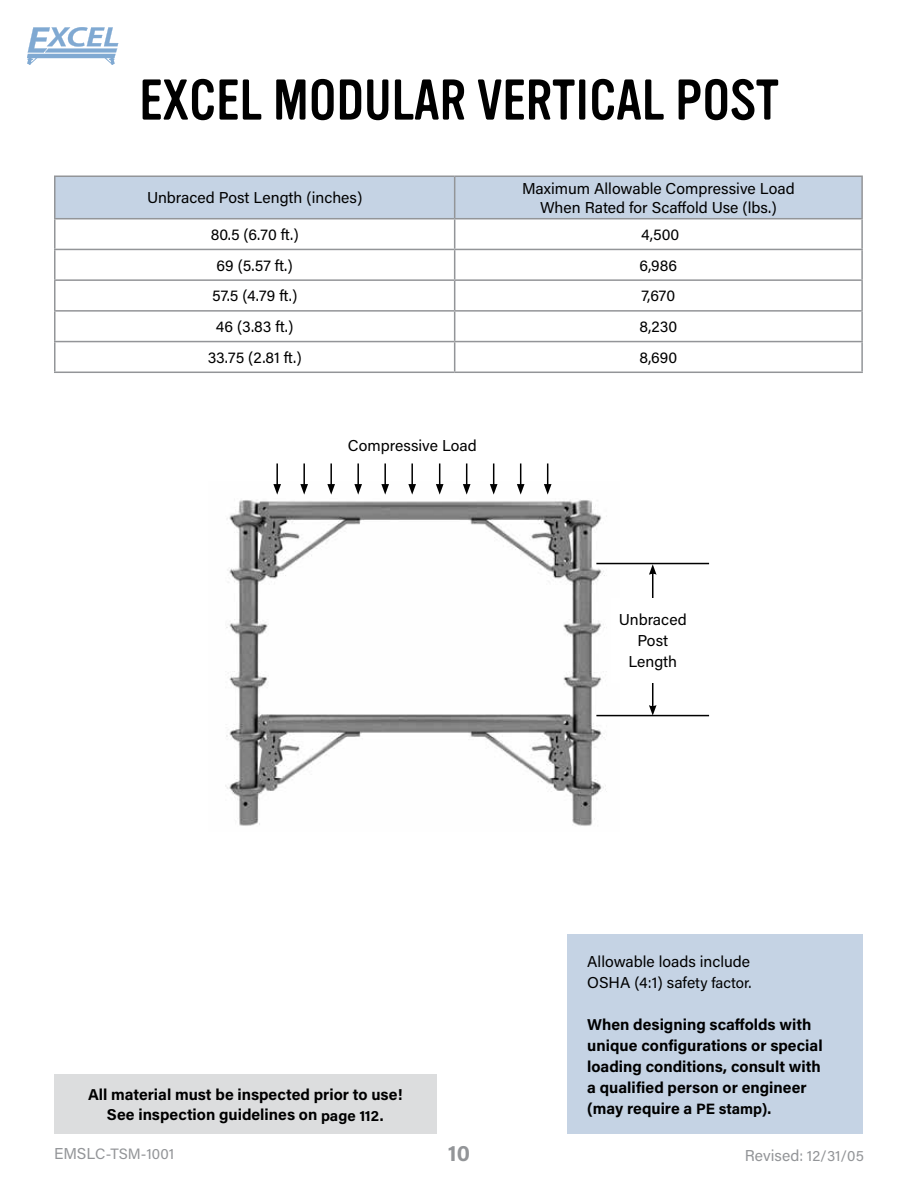
<style>
.page{position:relative;width:918px;height:1188px;background:#fff}
.page>*{position:absolute;margin:0;border:0;box-sizing:border-box;transform-origin:0 0}
.t1{font:56.25px "Vinyl OT";color:#000}
.t2{font:700 22.5px "Acumin Pro";color:#939598}
.t3{font:15.75px/21px "Acumin Pro";color:#000;text-align:center}
.t4{font:700 15.75px/21px "Acumin Pro";color:#000;text-align:center}
.t5{font:15px "Acumin Pro";letter-spacing:.005em;color:#939598}
.s1{font-size:15px}
.s2{font-size:15.75px}
</style>
<div class="page">
<div style="left:54px;top:1074px;width:382px;height:60px;background:#dcddde"></div>
<svg style="left:27px;top:27px;width:91px;height:38px"></svg>
<div style="left:56px;top:177px;width:805px;height:41px;background:#c5d3e4"></div>
<hr style="left:54px;top:219px;width:2px;height:30px;background:#939598">
<hr style="left:454px;top:219px;width:1px;height:30px;background:#939598">
<hr style="left:861px;top:219px;width:2px;height:30px;background:#939598">
<hr style="left:54px;top:249px;width:401px;height:1px;background:#939598">
<hr style="left:54px;top:250px;width:2px;height:29px;background:#939598">
<hr style="left:455px;top:249px;width:408px;height:1px;background:#939598">
<hr style="left:861px;top:250px;width:2px;height:29px;background:#939598">
<hr style="left:54px;top:279px;width:401px;height:2px;background:#939598">
<hr style="left:54px;top:281px;width:2px;height:29px;background:#939598">
<hr style="left:455px;top:279px;width:408px;height:2px;background:#939598">
<hr style="left:861px;top:281px;width:2px;height:29px;background:#939598">
<hr style="left:54px;top:310px;width:401px;height:2px;background:#939598">
<hr style="left:54px;top:312px;width:2px;height:29px;background:#939598">
<hr style="left:455px;top:310px;width:408px;height:2px;background:#939598">
<svg style="left:454px;top:250px;width:1px;height:91px"></svg>
<hr style="left:861px;top:312px;width:2px;height:29px;background:#939598">
<hr style="left:54px;top:341px;width:401px;height:1px;background:#939598">
<hr style="left:54px;top:342px;width:2px;height:30px;background:#939598">
<hr style="left:54px;top:372px;width:401px;height:1px;background:#939598">
<hr style="left:455px;top:341px;width:408px;height:1px;background:#939598">
<hr style="left:454px;top:342px;width:1px;height:30px;background:#939598">
<hr style="left:861px;top:342px;width:2px;height:30px;background:#939598">
<hr style="left:455px;top:372px;width:408px;height:1px;background:#939598">
<hr style="left:54px;top:176px;width:401px;height:1px;background:#939598">
<hr style="left:54px;top:177px;width:2px;height:41px;background:#939598">
<hr style="left:54px;top:218px;width:401px;height:1px;background:#939598">
<hr style="left:455px;top:176px;width:408px;height:1px;background:#939598">
<hr style="left:454px;top:177px;width:1px;height:41px;background:#939598">
<hr style="left:861px;top:177px;width:2px;height:41px;background:#939598">
<hr style="left:455px;top:218px;width:408px;height:1px;background:#939598">
<div style="left:567px;top:935px;width:296px;height:199px;background:#c5d3e4"></div>
<img style="left:225px;top:500px;width:394px;height:326px">
<hr style="left:596px;top:563px;width:113px;height:1px;background:#000">
<hr style="left:596px;top:715px;width:113px;height:1px;background:#000">
<hr style="left:652px;top:572px;width:1px;height:135px;background:#000">
<svg style="left:649px;top:564px;width:8px;height:11px"></svg>
<svg style="left:649px;top:705px;width:8px;height:10px"></svg>
<div style="left:611px;top:598px;width:83px;height:85px;background:#fff"></div>
<hr style="left:276px;top:463px;width:2px;height:23px;background:#000">
<svg style="left:273px;top:484px;width:8px;height:11px"></svg>
<svg style="left:436px;top:463px;width:8px;height:32px"></svg>
<hr style="left:303px;top:463px;width:2px;height:23px;background:#000">
<svg style="left:300px;top:484px;width:8px;height:11px"></svg>
<svg style="left:463px;top:463px;width:8px;height:32px"></svg>
<hr style="left:330px;top:463px;width:2px;height:23px;background:#000">
<svg style="left:327px;top:484px;width:8px;height:11px"></svg>
<svg style="left:490px;top:463px;width:8px;height:32px"></svg>
<hr style="left:357px;top:463px;width:2px;height:23px;background:#000">
<svg style="left:354px;top:484px;width:8px;height:11px"></svg>
<svg style="left:517px;top:463px;width:8px;height:32px"></svg>
<hr style="left:384px;top:463px;width:2px;height:23px;background:#000">
<svg style="left:381px;top:484px;width:8px;height:11px"></svg>
<svg style="left:544px;top:463px;width:8px;height:32px"></svg>
<hr style="left:411px;top:463px;width:2px;height:23px;background:#000">
<svg style="left:408px;top:484px;width:8px;height:11px"></svg>
<h1 class="t1" style="left:139px;top:69px;width:641px">EXCEL MODULAR VERTICAL POST</h1>
<p class="t3" style="left:147px;top:187px;width:217px">Unbraced Post Length (inches)</p>
<p class="t3" style="left:522px;top:178px;width:274px;line-height:18.9px">Maximum Allowable Compressive Load<br>When Rated for Scaffold Use (lbs.)</p>
<p class="t3" style="left:211px;top:223px;width:89px">80.5 (6.70 ft.)</p>
<p class="t3" style="left:641px;top:223px;width:40px">4,500</p>
<p class="t3" style="left:217px;top:254px;width:78px">69 (5.57 ft.)</p>
<p class="t3" style="left:640px;top:254px;width:39px">6,986</p>
<p class="t3" style="left:212px;top:285px;width:87px">57.5 (4.79 ft.)</p>
<p class="t3" style="left:642px;top:285px;width:35px">7,670</p>
<p class="t3" style="left:216px;top:315px;width:79px">46 (3.83 ft.)</p>
<p class="t3" style="left:640px;top:315px;width:39px">8,230</p>
<p class="t3" style="left:208px;top:346px;width:95px">33.75 (2.81 ft.)</p>
<p class="t3" style="left:640px;top:346px;width:39px">8,690</p>
<p class="t3" style="left:348px;top:434px;width:131px">Compressive Load</p>
<p class="t3" style="left:619px;top:609px;width:69px">Unbraced<br>Post<br>Length</p>
<p class="t4" style="left:88px;top:1083px;width:316px">All material must be inspected prior to use!<br>See inspection guidelines on <span class="s1">page 112.</span></p>
<p class="t5" style="left:54px;top:1143px;width:122px"><span class="s2">EMSL</span>C-TSM-1001</p>
<h2 class="t2" style="left:448px;top:1138px;width:24px">10</h2>
<p class="t3" style="left:587px;top:950px;width:166px;text-align:left">Allowable loads include<br>OSHA (4:1) safe<span class="s1">ty factor.</span></p>
<p class="t4" style="left:587px;top:1013px;width:237px;text-align:left">When designing scaffolds with unique configurations or special loading conditions, consult with a qualified person or engineer (may require a <span class="s1">PE stamp).</span></p>
<p class="t5" style="left:745px;top:1146px;width:121px"><span class="s2">Revised</span>: 12/31/05</p>
</div>
